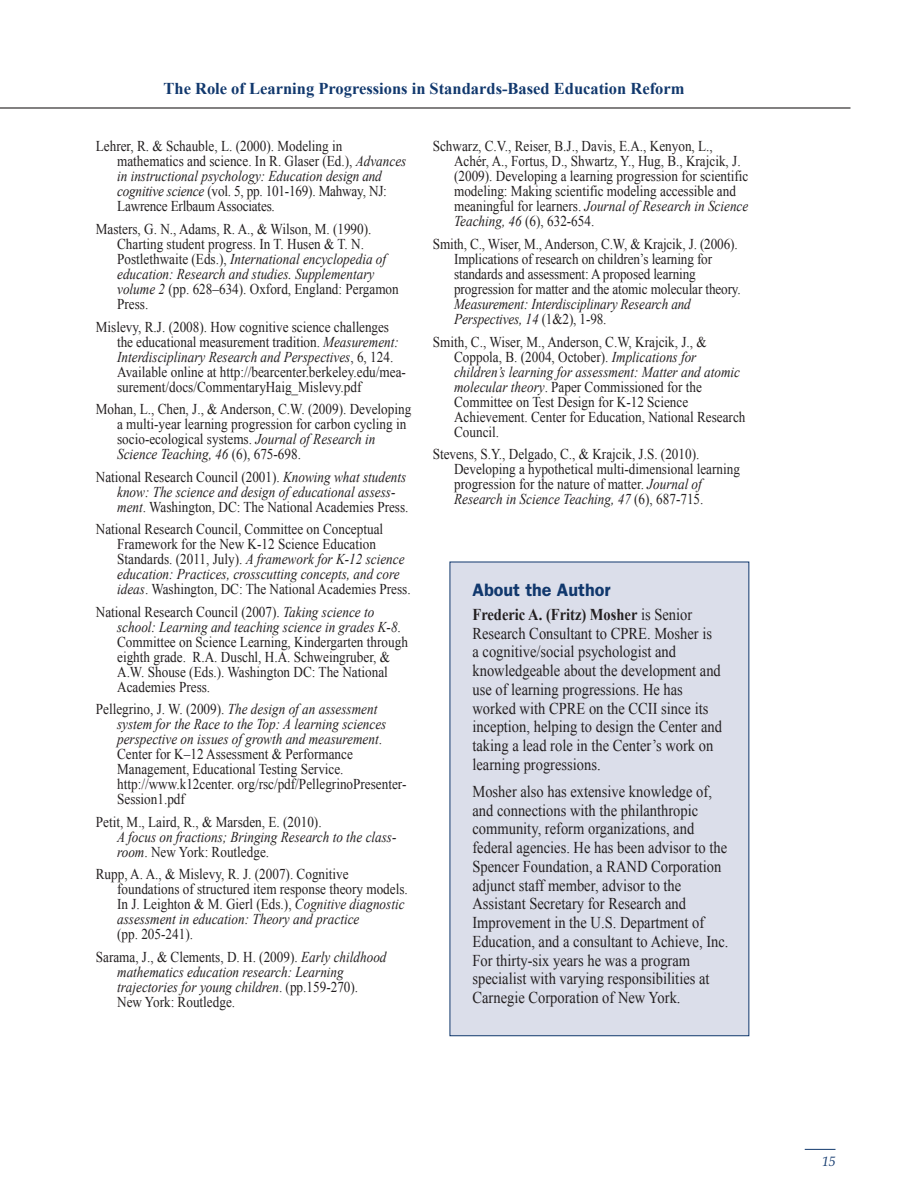
<style>
.page{position:relative;width:918px;height:1188px;background:#fff}
.page>*{position:absolute;margin:0;border:0;box-sizing:border-box;transform-origin:0 0}
.t1{font:600 18px "Franklin Gothic";color:#11386d}
.t2{font:16.5px/18.8px "Times New Roman";color:#231f20;scale:.88 1}
.t3{font:700 16.5px "Times New Roman";color:#11386d}
.t4{font:15px/15px "Times New Roman";color:#231f20;scale:.88 1}
.t5{font:italic 15px/15px "Times New Roman";color:#231f20;scale:.88 1}
.t6{font:italic 13.5px "Palatino";color:#11386d}
.s1{font-style:italic}
.s2{font-style:normal}
.s3{font-weight:700}
</style>
<div class="page">
<div style="left:450px;top:562px;width:298px;height:473px;background:#dbdeea"></div>
<hr style="left:805px;top:1149px;width:31px;height:1px;background:#11386d">
<hr style="left:0;top:107px;width:850px;height:2px;background:#231f20">
<p class="t3" style="left:164px;top:79px;width:523px">The Role of Learning Progressions in Standards-Based Education Reform</p>
<p class="t4" style="left:117px;top:139px;width:330px;text-indent:-21px">Lehrer, R. &amp; Schauble, L. (2000). Modeling in mathematics and science. In R. Glaser (Ed.), <span class="s1">Advances in instructional psychology: Education design and cognitive science</span> (vol. 5, pp. 101-169). Mahway, NJ:<br>Lawrence Erlbaum Associates.</p>
<p class="t4" style="left:117px;top:221px;width:322px;text-indent:-21px">Masters, G. N., Adams, R. A., &amp; Wilson, M. (1990).<br>Charting student progress. In T. Husen &amp; T. N.<br>Postlethwaite (Eds.), <span class="s1">International encyclopedia of education: Research and studies. Supplementary volume 2</span> (pp. 628–634). Oxford, England: Pergamon Press.</p>
<p class="t4" style="left:117px;top:319px;width:330px;text-indent:-21px">Mislevy, R.J. (2008). How cognitive science challenges the educational measurement tradition. <span class="s1">Measurement:<br>Interdisciplinary Research and Perspectives</span>, 6, 124.<br>Available online at http://bearcenter.berkeley.edu/mea&shy;surement/docs/CommentaryHaig_Mislevy.pdf</p>
<p class="t4" style="left:117px;top:402px;width:336px;text-indent:-21px">Mohan, L., Chen, J., &amp; Anderson, C.W. (2009). Developing a multi-year learning progression for carbon cycling in socio-ecological systems. <span class="s1">Journal of Research in Science Teaching, 46</span> (6), 675-698.</p>
<p class="t4" style="left:117px;top:469px;width:333px;text-indent:-21px">National Research Council (2001). <span class="s1">Knowing what students know: The science and design of educational assess&shy;ment</span>. Washington, DC: The National Academies Press.</p>
<p class="t4" style="left:117px;top:522px;width:335px;text-indent:-21px">National Research Council, Committee on Conceptual Framework for the New K-12 Science Education Standards. (2011, July). <span class="s1">A framework for K-12 science education: Practices, crosscutting concepts, and core ideas</span>. Washington, DC: The National Academies Press.</p>
<p class="t4" style="left:117px;top:604px;width:332px;text-indent:-21px">National Research Council (2007). <span class="s1">Taking science to school: Learning and teaching science in grades K-8</span>.<br>Committee on Science Learning, Kindergarten through eighth grade. R.A. Duschl, H.A. Schweingruber, &amp; A.W. Shouse (Eds.). Washington DC: The National Academies Press.</p>
<p class="t4" style="left:117px;top:702px;width:330px;text-indent:-21px">Pellegrino, J. W. (2009). <span class="s1">The design of an assessment system for the Race to the Top: A learning sciences perspective on issues of growth and measurement</span>.<br>Center for K–12 Assessment &amp; Performance Management, Educational Testing Service. http://www.k12center. org/rsc/pdf/PellegrinoPresenter-Session1.pdf</p>
<p class="t4" style="left:96px;top:814px;width:258px">Petit, M., Laird, R., &amp; Marsden, E. (2010).</p>
<p class="t5" style="left:117px;top:829px;width:319px">A focus on fractions; Bringing Research to the class&shy;room<span class="s2">. New York: Routledge.</span></p>
<p class="t4" style="left:117px;top:867px;width:332px;text-indent:-21px">Rupp, A. A., &amp; Mislevy, R. J. (2007). Cognitive foundations of structured item response theory models.<br>In J. Leighton &amp; M. Gierl (Eds.), <span class="s1">Cognitive diagnostic assessment in education: Theory and practice</span></p>
<p class="t4" style="left:96px;top:923px;width:332px;line-height:22.5px;text-indent:21px">(pp. 205-241).<br>Sarama, J., &amp; Clements, D. H. (2009). <span class="s1">Early childhood</span></p>
<p class="t5" style="left:117px;top:964px;width:275px">mathematics education research: Learning trajectories for young children<span class="s2">. (pp.159-270).<br>New York: Routledge.</span></p>
<p class="t4" style="left:454px;top:139px;width:336px;text-indent:-21px">Schwarz, C.V., Reiser, B.J., Davis, E.A., Kenyon, L., Achér, A., Fortus, D., Shwartz, Y., Hug, B., Krajcik, J. (2009). Developing a learning progression for scientific modeling: Making scientific modeling accessible and meaningful for learners. <span class="s1">Journal of Research in Science Teaching, 46</span> (6), 632-654.</p>
<p class="t4" style="left:454px;top:236px;width:327px;text-indent:-21px">Smith, C., Wiser, M., Anderson, C.W, &amp; Krajcik, J. (2006).<br>Implications of research on children’s learning for standards and assessment: A proposed learning progression for matter and the atomic molecular theory.</p>
<p class="t5" style="left:454px;top:296px;width:271px">Measurement: Interdisciplinary Research and<br>Perspectives, 14 <span class="s2">(1&amp;2), 1-98.</span></p>
<p class="t4" style="left:454px;top:334px;width:333px;text-indent:-21px">Smith, C., Wiser, M., Anderson, C.W, Krajcik, J., &amp; Coppola, B. (2004, October). <span class="s1">Implications for children’s learning for assessment: Matter and atomic molecular theory</span>. Paper Commissioned for the Committee on Test Design for K-12 Science Achievement. Center for Education, National Research Council.</p>
<p class="t4" style="left:454px;top:447px;width:326px;text-indent:-21px">Stevens, S.Y., Delgado, C., &amp; Krajcik, J.S. (2010).<br>Developing a hypothetical multi-dimensional learning progression for the nature of matter. <span class="s1">Journal of Research in Science Teaching, 47</span> (6), 687-715.</p>
<p class="t1" style="left:472px;top:579px;width:140px">About the Author</p>
<p class="t2" style="left:472px;top:605px;width:285px"><span class="s3">Frederic A. (Fritz) Mosher</span> is Senior Research Consultant to CPRE. Mosher is a cognitive/social psychologist and knowledgeable about the development and use of learning progressions. He has worked with CPRE on the CCII since its inception, helping to design the Center and taking a lead role in the Center’s work on learning progressions.</p>
<p class="t2" style="left:472px;top:782px;width:292px">Mosher also has extensive knowledge of, and connections with the philanthropic community, reform organizations, and federal agencies. He has been advisor to the Spencer Foundation, a RAND Corporation adjunct staff member, advisor to the Assistant Secretary for Research and Improvement in the U.S. Department of Education, and a consultant to Achieve, Inc.<br>For thirty-six years he was a program specialist with varying responsibilities at Carnegie Corporation of New York.</p>
<p class="t6" style="left:822px;top:1156px;width:15px">15</p>
</div>
